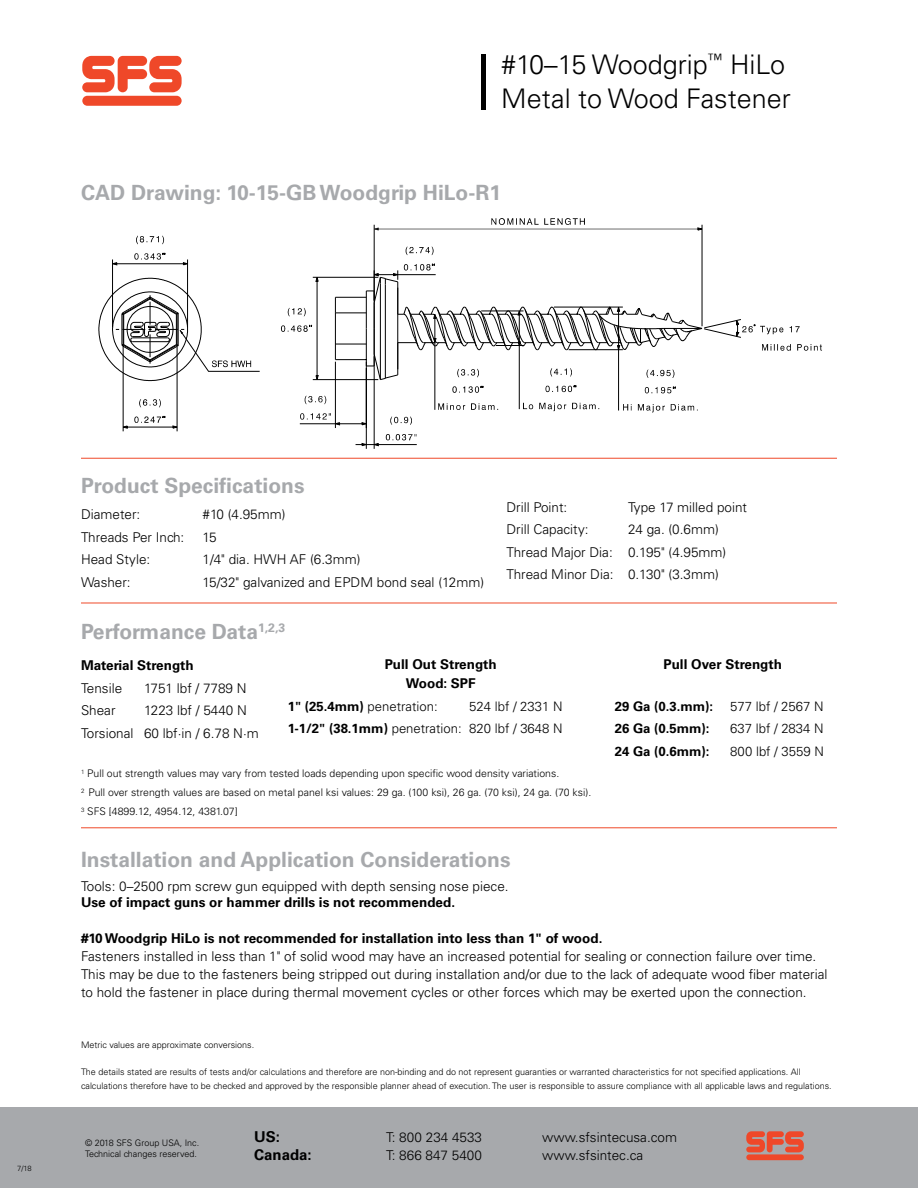
<style>
.page{position:relative;width:918px;height:1188px;background:#fff}
.page>*{position:absolute;margin:0;border:0;box-sizing:border-box;transform-origin:0 0}
.t1{font:300 27px/34.5px "Univers LT Std";color:#000}
.t2{font:700 21px "Univers LT Std";color:#a7a9ac}
.t3{font:700 15px "Univers LT Std";color:#000}
.t4{font:300 13.5px/22.5px "Univers LT Std";color:#000}
.t5{font:700 13.5px "Univers LT Std";color:#000}
.t6{font:300 13.2px "Univers LT Std";color:#000}
.t7{font:700 13.2px "Univers LT Std";color:#000}
.t8{font:300 10.5px/19px "Univers LT Std";color:#000}
.t9{font:300 9px/10.8px "Univers LT Std";color:#000}
.t10{font:300 7.5px "Univers LT Std";color:#000}
.s1{font-weight:700}
</style>
<div class="page">
<hr style="left:482px;top:54px;width:4px;height:55px;background:#000">
<div style="left:0;top:1107px;width:918px;height:81px;background:#a7a9ac"></div>
<div style="left:82px;top:96px;width:100px;height:10px;background:#ef4829;border-radius:5px"></div>
<svg style="left:82px;top:56px;width:100px;height:36px"></svg>
<div style="left:746px;top:1154px;width:58px;height:6px;background:#ef4829;border-radius:3px"></div>
<svg style="left:746px;top:1131px;width:58px;height:21px"></svg>
<hr style="left:81px;top:458px;width:756px;height:1px;background:#ef4929">
<hr style="left:81px;top:603px;width:756px;height:1px;background:#ef4929">
<hr style="left:81px;top:828px;width:756px;height:1px;background:#ef4929">
<hr style="left:112px;top:259px;width:1px;height:68px;background:#000">
<hr style="left:187px;top:259px;width:1px;height:68px;background:#000">
<hr style="left:123px;top:347px;width:1px;height:84px;background:#000">
<hr style="left:177px;top:347px;width:1px;height:84px;background:#000">
<hr style="left:335px;top:362px;width:1px;height:66px;background:#000">
<hr style="left:366px;top:368px;width:1px;height:81px;background:#000">
<hr style="left:374px;top:356px;width:1px;height:93px;background:#000">
<hr style="left:313px;top:379px;width:65px;height:1px;background:#000">
<hr style="left:313px;top:277px;width:65px;height:1px;background:#000">
<hr style="left:335px;top:359px;width:31px;height:1px;background:#000">
<hr style="left:335px;top:344px;width:31px;height:1px;background:#000">
<svg style="left:335px;top:344px;width:1px;height:16px"></svg>
<hr style="left:335px;top:312px;width:31px;height:1px;background:#000">
<hr style="left:335px;top:313px;width:1px;height:31px;background:#000">
<hr style="left:335px;top:297px;width:31px;height:1px;background:#000">
<svg style="left:335px;top:297px;width:1px;height:16px"></svg>
<svg style="left:98px;top:277px;width:162px;height:104px"></svg>
<svg style="left:134px;top:253px;width:32px;height:7px"></svg>
<svg style="left:136px;top:236px;width:28px;height:8px"></svg>
<hr style="left:117px;top:263px;width:66px;height:1px;background:#000">
<svg style="left:183px;top:262px;width:6px;height:4px"></svg>
<svg style="left:113px;top:262px;width:4px;height:4px"></svg>
<svg style="left:139px;top:399px;width:22px;height:8px"></svg>
<svg style="left:122px;top:416px;width:56px;height:13px"></svg>
<svg style="left:305px;top:396px;width:21px;height:8px"></svg>
<svg style="left:300px;top:413px;width:66px;height:13px"></svg>
<svg style="left:390px;top:417px;width:22px;height:8px"></svg>
<svg style="left:386px;top:434px;width:30px;height:6px"></svg>
<hr style="left:378px;top:444px;width:39px;height:1px;background:#000">
<svg style="left:356px;top:443px;width:23px;height:3px"></svg>
<svg style="left:281px;top:276px;width:38px;height:105px"></svg>
<svg style="left:438px;top:403px;width:60px;height:7px"></svg>
<hr style="left:435px;top:343px;width:1px;height:67px;background:#000">
<svg style="left:523px;top:403px;width:76px;height:8px"></svg>
<hr style="left:519px;top:346px;width:1px;height:63px;background:#000">
<svg style="left:623px;top:404px;width:75px;height:8px"></svg>
<hr style="left:618px;top:350px;width:1px;height:61px;background:#000">
<svg style="left:366px;top:218px;width:456px;height:175px"></svg>
<h1 class="t1" style="left:501px;top:47px;width:291px">#10–15 Woodgrip<sup>™</sup> HiLo<br>Metal to Wood Fastener</h1>
<h2 class="t2" style="left:81px;top:180px;width:422px">CAD Drawing: 10-15-GB Woodgrip HiLo-R1</h2>
<p class="t10" style="left:17px;top:1163px;width:16px">7/18</p>
<h2 class="t2" style="left:81px;top:473px;width:225px">Product Specifications</h2>
<p class="t4" style="left:81px;top:503px;width:61px">Diameter:</p>
<p class="t4" style="left:202px;top:503px;width:85px">#10 (4.95mm)</p>
<p class="t4" style="left:81px;top:526px;width:105px">Threads Per Inch:</p>
<p class="t4" style="left:202px;top:526px;width:16px">15</p>
<p class="t4" style="left:81px;top:548px;width:71px">Head Style:</p>
<p class="t4" style="left:202px;top:548px;width:159px">1/4" dia. HWH AF (6.3mm)</p>
<p class="t4" style="left:81px;top:571px;width:51px">Washer:</p>
<p class="t4" style="left:202px;top:571px;width:283px">15/32" galvanized and EPDM bond seal (12mm)</p>
<h2 class="t2" style="left:81px;top:620px;width:206px">Performance Data<sup>1,2,3</sup></h2>
<p class="t5" style="left:81px;top:658px;width:114px">Material Strength</p>
<p class="t4" style="left:81px;top:677px;width:43px">Tensile</p>
<p class="t4" style="left:144px;top:677px;width:104px">1751 lbf / 7789 N</p>
<p class="t4" style="left:81px;top:699px;width:36px">Shear</p>
<p class="t4" style="left:507px;top:496px;width:62px">Drill Point:</p>
<p class="t4" style="left:628px;top:496px;width:121px">Type 17 milled point</p>
<p class="t4" style="left:507px;top:518px;width:84px">Drill Capacity:</p>
<p class="t4" style="left:507px;top:518px;width:221px;text-indent:122px">24 ga. (0.6mm)<br>Thread Major Dia: 0.195" (4.95mm)<br>Thread Minor Dia: 0.130" (3.3mm)</p>
<p class="t5" style="left:385px;top:656px;width:114px">Pull Out Strength</p>
<p class="t5" style="left:663px;top:656px;width:120px">Pull Over Strength</p>
<p class="t5" style="left:406px;top:676px;width:71px">Wood: SPF</p>
<p class="t6" style="left:288px;top:698px;width:151px"><span class="s1">1" (25.4mm)</span> penetration:</p>
<p class="t6" style="left:469px;top:698px;width:95px">524 lbf / 2331 N</p>
<p class="t7" style="left:615px;top:698px;width:100px">29 Ga (0.3.mm):</p>
<p class="t6" style="left:730px;top:698px;width:95px">577 lbf / 2567 N</p>
<p class="t6" style="left:288px;top:721px;width:276px"><span class="s1">1-1/2" (38.1mm)</span> penetration: 820 lbf / 3648 N</p>
<p class="t7" style="left:615px;top:721px;width:96px">26 Ga (0.5mm):</p>
<p class="t6" style="left:730px;top:721px;width:95px">637 lbf / 2834 N</p>
<p class="t7" style="left:615px;top:743px;width:96px">24 Ga (0.6mm):</p>
<p class="t6" style="left:730px;top:743px;width:95px">800 lbf / 3559 N</p>
<p class="t4" style="left:81px;top:699px;width:179px;text-indent:63px">1223 lbf / 5440 N<br>Torsional 60 lbf∙in / 6.78 N∙m</p>
<p class="t8" style="left:81px;top:764px;width:512px"><sup>1</sup> Pull out strength values may vary from tested loads depending upon specific wood density variations.<br><sup>2</sup> Pull over strength values are based on metal panel ksi values: 29 ga. (100 ksi), 26 ga. (70 ksi), 24 ga. (70 ksi).<br><sup>3</sup> SFS [4899.12, 4954.12, 4381.07]</p>
<h2 class="t2" style="left:81px;top:848px;width:431px">Installation and Application Considerations</h2>
<p class="t4" style="left:81px;top:875px;width:429px">Tools: 0–2500 rpm screw gun equipped with depth sensing nose piece.</p>
<p class="t5" style="left:81px;top:895px;width:376px">Use of impact guns or hammer drills is not recommended.</p>
<p class="t5" style="left:81px;top:931px;width:523px">#10 Woodgrip HiLo is not recommended for installation into less than 1" of wood.</p>
<p class="t4" style="left:81px;top:947px;width:748px;line-height:18px">Fasteners installed in less than 1" of solid wood may have an increased potential for sealing or connection failure over time.<br>This may be due to the fasteners being stripped out during installation and/or due to the lack of adequate wood fiber material to hold the fastener in place during thermal movement cycles or other forces which may be exerted upon the connection.</p>
<p class="t9" style="left:81px;top:1040px;width:175px">Metric values are approximate conversions.</p>
<p class="t9" style="left:81px;top:1065px;width:752px;line-height:13.5px">The details stated are results of tests and/or calculations and therefore are non-binding and do not represent guaranties or warranted characteristics for not specified applications. All calculations therefore have to be checked and approved by the responsible planner ahead of execution. The user is responsible to assure compliance with all applicable laws and regulations.</p>
<p class="t9" style="left:85px;top:1137px;width:116px">© 2018 SFS Group USA, Inc.<br>Technical changes reserved.</p>
<p class="t3" style="left:254px;top:1127px;width:27px">US:</p>
<p class="t4" style="left:386px;top:1125px;width:97px">T: 800 234 4533</p>
<p class="t4" style="left:542px;top:1125px;width:136px">www.sfsintecusa.com</p>
<p class="t3" style="left:254px;top:1145px;width:59px">Canada:</p>
<p class="t4" style="left:386px;top:1143px;width:97px">T: 866 847 5400</p>
<p class="t4" style="left:542px;top:1143px;width:102px">www.sfsintec.ca</p>
</div>
